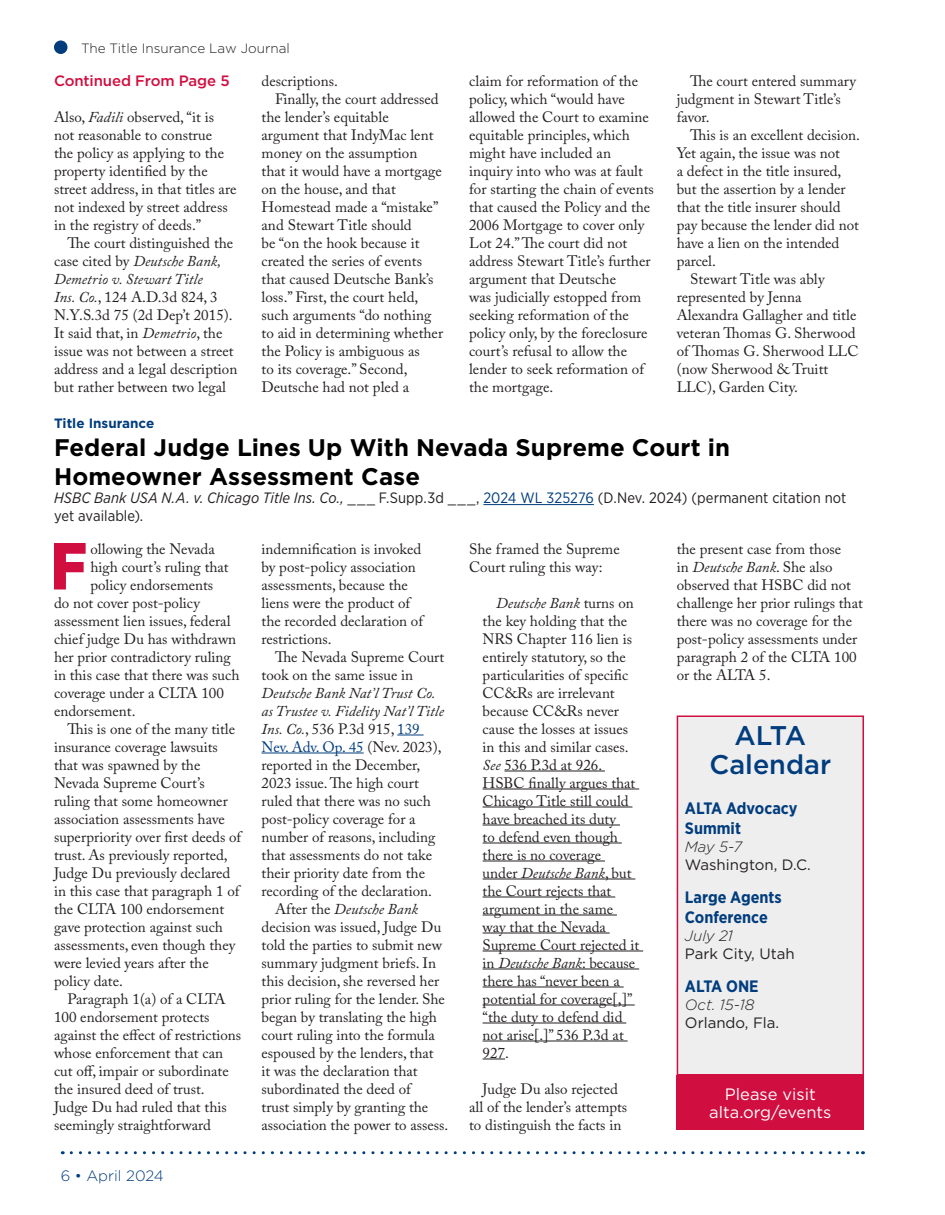
<style>
.page{position:relative;width:945px;height:1215px;background:#fff}
.page>*{position:absolute;margin:0;border:0;box-sizing:border-box;transform-origin:0 0}
.Normal_DropCap{font:900 66.45px "Gotham Narrow";color:#d10e40}
.InThisIssue{font:500 27px/28.5px "Gotham";color:#013d7d;text-align:center}
.Header_and_SubHeader{font:700 24px/28.8px "Gotham";letter-spacing:.005em;color:#000}
.Calendar{font:700 16.5px/19.8px "Gotham Narrow";color:#013d7d}
.SubHeader{font:16.5px/18px "Gotham";color:#fff;text-align:center}
.BodyCopy_Indent{font:15px/18px "Adobe Caslon Pro";color:#231f20}
.Normal_DropCap-2{font:15px "Adobe Caslon Pro";color:#231f20}
.Header_and_SubHeader-2{font:15px/18px "Gotham Narrow";letter-spacing:.005em;color:#231f20}
.Calendar-2{font:15px "Gotham";color:#231f20}
.Calendar-3{font:italic 300 15px "Gotham";color:#231f20}
.ContinuedFromPage{font:500 15px "Gotham";letter-spacing:-.01em;color:#d10e40}
.t1{font:300 15px "Gotham";color:#013d7d}
.t2{font:300 13.5px "Gotham";color:#231f20}
.Header_and_SubHeader-3{font:700 13.5px "Gotham";color:#013d7d}
.s1{font-style:italic}
.s2{color:#013d7d}
</style>
<div class="page">
<svg style="left:71px;top:1151px;width:792px;height:3px"></svg>
<div style="left:54px;top:40px;width:14px;height:14px;background:#013d7d;border-radius:50%"></div>
<svg style="left:397px;top:735px;width:27px;height:1px"></svg>
<hr style="left:262px;top:753px;width:102px;height:1px;background:#013d7d">
<hr style="left:504px;top:771px;width:101px;height:1px;background:#231f20">
<hr style="left:483px;top:789px;width:156px;height:1px;background:#231f20">
<hr style="left:483px;top:807px;width:149px;height:1px;background:#231f20">
<hr style="left:483px;top:825px;width:137px;height:1px;background:#231f20">
<hr style="left:483px;top:843px;width:139px;height:1px;background:#231f20">
<hr style="left:483px;top:861px;width:122px;height:1px;background:#231f20">
<hr style="left:483px;top:879px;width:152px;height:1px;background:#231f20">
<hr style="left:483px;top:897px;width:132px;height:1px;background:#231f20">
<hr style="left:483px;top:915px;width:134px;height:1px;background:#231f20">
<hr style="left:483px;top:933px;width:127px;height:1px;background:#231f20">
<hr style="left:483px;top:951px;width:160px;height:1px;background:#231f20">
<hr style="left:483px;top:969px;width:156px;height:1px;background:#231f20">
<hr style="left:483px;top:987px;width:141px;height:1px;background:#231f20">
<hr style="left:483px;top:1005px;width:152px;height:1px;background:#231f20">
<hr style="left:483px;top:1023px;width:143px;height:1px;background:#231f20">
<hr style="left:483px;top:1041px;width:145px;height:1px;background:#231f20">
<svg style="left:483px;top:1059px;width:22px;height:1px"></svg>
<hr style="left:483px;top:504px;width:111px;height:1px;background:#013d7d">
<div style="left:677px;top:716px;width:186px;height:359px;background:#eeeeef"></div>
<div style="left:677px;top:716px;width:187px;height:360px;border:2px solid #d10e40"></div>
<div style="left:677px;top:1075px;width:187px;height:55px;background:#d10e40"></div>
<p class="t2" style="left:81px;top:39px;width:210px">The Title Insurance Law Journal</p>
<p class="ContinuedFromPage" style="left:54px;top:70px;width:177px">Continued From Page 5</p>
<p class="BodyCopy_Indent" style="left:54px;top:107px;width:184px">Also, <span class="s1">Fadili</span> observed, “it is not reasonable to construe<br>the policy as applying to the property identified by the street address, in that titles are not indexed by street address in the registry of deeds.”</p>
<p class="BodyCopy_Indent" style="left:54px;top:233px;width:185px;text-indent:14px">The court distinguished the case cited by <span class="s1">Deutsche Bank,<br>Demetrio v. Stewart Title<br>Ins. Co.</span>, 124 A.D.3d 824, 3<br>N.Y.S.3d 75 (2d Dep’t 2015).<br>It said that, in <span class="s1">Demetrio</span>, the issue was not between a street address and a legal description but rather between two legal</p>
<p class="BodyCopy_Indent" style="left:262px;top:71px;width:78px">descriptions.</p>
<p class="BodyCopy_Indent" style="left:262px;top:89px;width:183px;text-indent:14px">Finally, the court addressed the lender’s equitable argument that IndyMac lent money on the assumption that it would have a mortgage on the house, and that<br>Homestead made a “mistake” and Stewart Title should<br>be “on the hook because it created the series of events that caused Deutsche Bank’s loss.” First, the court held, such arguments “do nothing to aid in determining whether the Policy is ambiguous as<br>to its coverage.” Second,<br>Deutsche had not pled a</p>
<p class="BodyCopy_Indent" style="left:469px;top:71px;width:186px">claim for reformation of the policy, which “would have allowed the Court to examine equitable principles, which might have included an inquiry into who was at fault for starting the chain of events that caused the Policy and the<br>2006 Mortgage to cover only<br>Lot 24.” The court did not address Stewart Title’s further argument that Deutsche<br>was judicially estopped from seeking reformation of the policy only, by the foreclosure court’s refusal to allow the lender to seek reformation of the mortgage.</p>
<p class="BodyCopy_Indent" style="left:677px;top:71px;width:181px;text-indent:14px">The court entered summary judgment in Stewart Title’s favor.</p>
<p class="BodyCopy_Indent" style="left:677px;top:125px;width:185px;text-indent:14px">This is an excellent decision.<br>Yet again, the issue was not<br>a defect in the title insured, but the assertion by a lender that the title insurer should pay because the lender did not have a lien on the intended parcel.</p>
<p class="BodyCopy_Indent" style="left:677px;top:269px;width:183px;text-indent:14px">Stewart Title was ably represented by Jenna<br>Alexandra Gallagher and title veteran Thomas G. Sherwood of Thomas G. Sherwood LLC (now Sherwood &amp; Truitt<br>LLC), Garden City.</p>
<p class="Header_and_SubHeader-3" style="left:54px;top:414px;width:102px">Title Insurance</p>
<p class="Header_and_SubHeader" style="left:54px;top:433px;width:678px">Federal Judge Lines Up With Nevada Supreme Court in<br>Homeowner Assessment Case</p>
<p class="Header_and_SubHeader-2" style="left:54px;top:489px;width:794px"><span class="s1">HSBC Bank USA N.A. v. Chicago Title Ins. Co.,</span> ___ F.Supp.3d ___, <span class="s2">2024 WL 325276</span> (D.Nev. 2024) (permanent citation not yet available).</p>
<p class="Normal_DropCap" style="left:51px;top:522px;width:38px">F</p>
<p class="Normal_DropCap-2" style="left:90px;top:540px;width:126px">ollowing the Nevada</p>
<p class="Normal_DropCap-2" style="left:90px;top:558px;width:140px">high court’s ruling that</p>
<p class="Normal_DropCap-2" style="left:90px;top:576px;width:124px">policy endorsements</p>
<p class="Normal_DropCap-2" style="left:54px;top:594px;width:147px">do not cover post-policy</p>
<p class="Normal_DropCap-2" style="left:54px;top:612px;width:178px">assessment lien issues, federal</p>
<p class="Normal_DropCap-2" style="left:54px;top:630px;width:184px">chief judge Du has withdrawn</p>
<p class="Normal_DropCap-2" style="left:54px;top:648px;width:178px">her prior contradictory ruling</p>
<p class="Normal_DropCap-2" style="left:54px;top:666px;width:187px">in this case that there was such</p>
<p class="Normal_DropCap-2" style="left:54px;top:684px;width:171px">coverage under a CLTA 100</p>
<p class="Normal_DropCap-2" style="left:54px;top:702px;width:83px">endorsement.</p>
<p class="BodyCopy_Indent" style="left:54px;top:719px;width:189px;text-indent:14px">This is one of the many title insurance coverage lawsuits that was spawned by the<br>Nevada Supreme Court’s ruling that some homeowner association assessments have superpriority over first deeds of trust. As previously reported,<br>Judge Du previously declared in this case that paragraph 1 of the CLTA 100 endorsement gave protection against such assessments, even though they were levied years after the policy date.</p>
<p class="BodyCopy_Indent" style="left:54px;top:989px;width:189px;text-indent:14px">Paragraph 1(a) of a CLTA<br>100 endorsement protects against the effect of restrictions whose enforcement that can cut off, impair or subordinate the insured deed of trust.<br>Judge Du had ruled that this seemingly straightforward</p>
<p class="t1" style="left:61px;top:1166px;width:105px">6 • April 2024</p>
<p class="BodyCopy_Indent" style="left:262px;top:539px;width:163px">indemnification is invoked by post-policy association assessments, because the liens were the product of the recorded declaration of restrictions.</p>
<p class="BodyCopy_Indent" style="left:262px;top:647px;width:184px;text-indent:14px">The Nevada Supreme Court took on the same issue in<br><span class="s1">Deutsche Bank Nat’l Trust Co. as Trustee v. Fidelity Nat’l Title<br>Ins. Co.</span>, 536 P.3d 915, <span class="s2">139<br>Nev. Adv. Op. 45</span> (Nev. 2023), reported in the December,<br>2023 issue. The high court ruled that there was no such post-policy coverage for a number of reasons, including that assessments do not take their priority date from the recording of the declaration.</p>
<p class="BodyCopy_Indent" style="left:262px;top:899px;width:188px;text-indent:14px">After the <span class="s1">Deutsche Bank </span>decision was issued, Judge Du told the parties to submit new summary judgment briefs. In this decision, she reversed her prior ruling for the lender. She began by translating the high court ruling into the formula espoused by the lenders, that<br>it was the declaration that subordinated the deed of<br>trust simply by granting the association the power to assess.</p>
<p class="BodyCopy_Indent" style="left:469px;top:539px;width:152px">She framed the Supreme<br>Court ruling this way:</p>
<p class="BodyCopy_Indent" style="left:483px;top:593px;width:158px;text-indent:14px"><span class="s1">Deutsche Bank</span> turns on the key holding that the<br>NRS Chapter 116 lien is entirely statutory, so the particularities of specific<br>CC&amp;Rs are irrelevant because CC&amp;Rs never cause the losses at issues in this and similar cases.<br><span class="s1">See</span> 536 P.3d at 926.<br>HSBC finally argues that<br>Chicago Title still could have breached its duty<br>to defend even though there is no coverage under <span class="s1">Deutsche Bank</span>, but the Court rejects that argument in the same way that the Nevada<br>Supreme Court rejected it in <span class="s1">Deutsche Bank</span>: because there has “never been a potential for coverage[,]” “the duty to defend did not arise[.]” 536 P.3d at<br>927.</p>
<p class="BodyCopy_Indent" style="left:469px;top:1079px;width:160px;text-align:center">Judge Du also rejected<br>all of the lender’s attempts to distinguish the facts in</p>
<p class="BodyCopy_Indent" style="left:677px;top:539px;width:188px">the present case from those<br>in <span class="s1">Deutsche Bank</span>. She also observed that HSBC did not challenge her prior rulings that there was no coverage for the post-policy assessments under paragraph 2 of the CLTA 100 or the ALTA 5.</p>
<p class="InThisIssue" style="left:710px;top:721px;width:123px">ALTA<br>Calendar</p>
<p class="Calendar" style="left:685px;top:798px;width:114px">ALTA Advocacy<br>Summit</p>
<p class="Calendar-3" style="left:685px;top:837px;width:59px">May 5-7</p>
<p class="Calendar-2" style="left:685px;top:855px;width:128px">Washington, D.C.</p>
<p class="Calendar" style="left:685px;top:887px;width:98px">Large Agents<br>Conference</p>
<p class="Calendar-3" style="left:685px;top:926px;width:49px">July 21</p>
<p class="Calendar-2" style="left:685px;top:944px;width:111px">Park City, Utah</p>
<p class="Calendar" style="left:685px;top:976px;width:75px">ALTA ONE</p>
<p class="Calendar-3" style="left:685px;top:995px;width:71px">Oct. 15-18</p>
<p class="Calendar-2" style="left:685px;top:1013px;width:96px">Orlando, Fla.</p>
<p class="SubHeader" style="left:709px;top:1085px;width:124px">Please visit alta.org/events</p>
</div>
